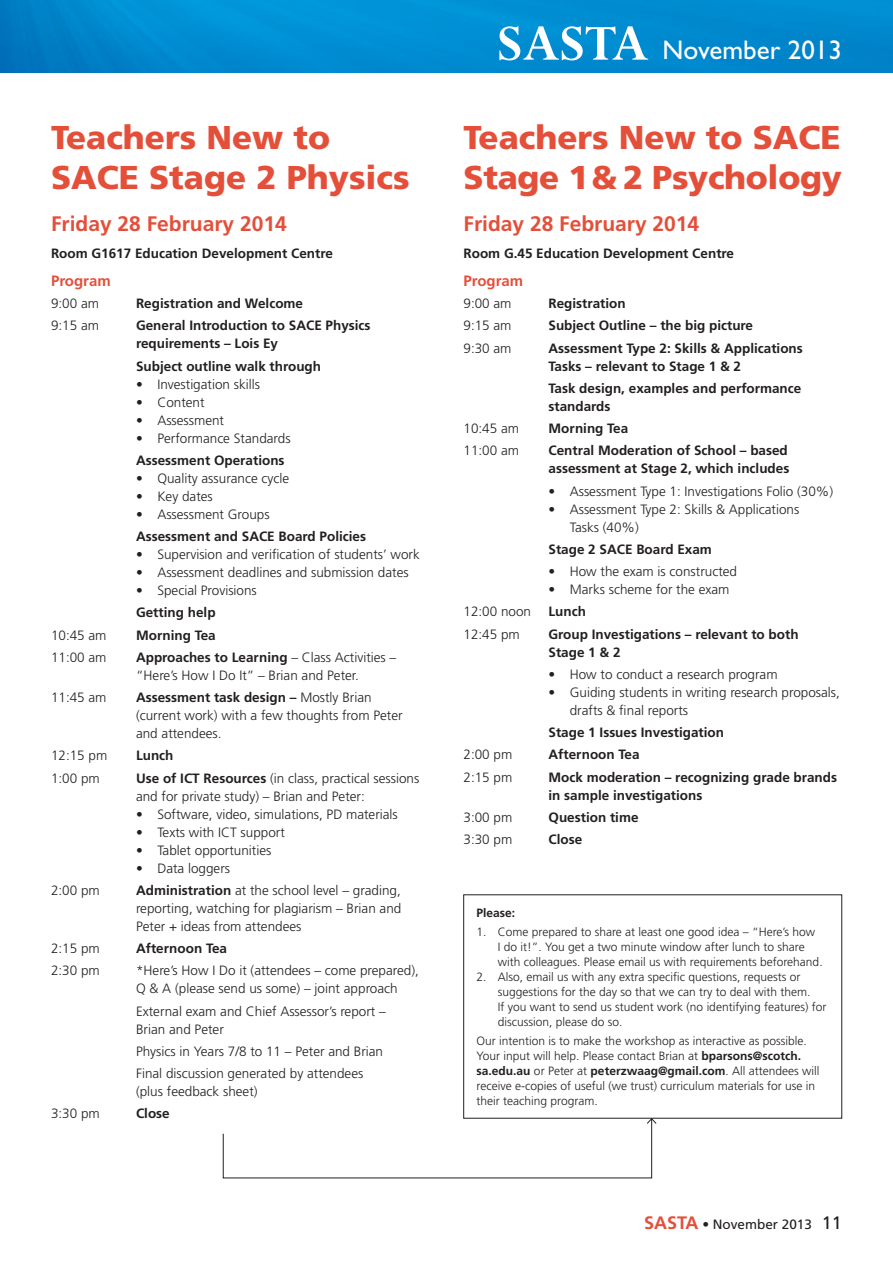
<style>
.page{position:relative;width:893px;height:1263px;background:#fff}
.page>*{position:absolute;margin:0;border:0;box-sizing:border-box;transform-origin:0 0}
.t1{font:900 33px/39.6px "Frutiger";color:#e44f3a}
.t2{font:27px "Gill Sans";color:#fff}
.t3{font:700 21px "Frutiger";color:#e44f3a}
.t4{font:700 15px "Frutiger";color:#e44f3a}
.t5{font:300 13.5px/18px "Frutiger";color:#231f20}
.t6{font:700 13.5px/18px "Frutiger";color:#231f20}
.t7{font:13.5px "Frutiger";color:#231f20}
.t8{font:300 12px/15px "Frutiger";color:#231f20}
.t9{font:700 12px "Frutiger";color:#231f20}
.s1{font-weight:700}
.s2{font-weight:700;font-size:18px;color:#e44f3a}
.s3{font-size:18px}
</style>
<div class="page">
<img style="left:0;top:0;width:893px;height:72px">
<svg style="left:499px;top:26px;width:149px;height:34px"></svg>
<svg style="left:223px;top:1118px;width:434px;height:60px"></svg>
<h1 class="t1" style="left:51px;top:118px;width:360px">Teachers New to<br>SACE Stage 2 Physics</h1>
<h3 class="t3" style="left:51px;top:212px;width:237px">Friday 28 February 2014</h3>
<p class="t6" style="left:51px;top:244px;width:283px">Room G1617 Education Development Centre</p>
<p class="t4" style="left:51px;top:272px;width:61px">Program</p>
<p class="t5" style="left:51px;top:295px;width:50px">9:00 am</p>
<p class="t6" style="left:136px;top:294px;width:169px">Registration and Welcome</p>
<p class="t5" style="left:51px;top:317px;width:50px">9:15 am</p>
<p class="t6" style="left:136px;top:317px;width:236px">General Introduction to SACE Physics requirements – Lois Ey</p>
<p class="t6" style="left:136px;top:357px;width:187px">Subject outline walk through</p>
<p class="t5" style="left:136px;top:375px;width:126px">• Investigation skills</p>
<p class="t5" style="left:136px;top:393px;width:70px">• Content</p>
<p class="t5" style="left:136px;top:411px;width:90px">• Assessment</p>
<p class="t5" style="left:136px;top:429px;width:156px">• Performance Standards</p>
<p class="t6" style="left:136px;top:451px;width:150px">Assessment Operations</p>
<p class="t5" style="left:136px;top:469px;width:155px">• Quality assurance cycle</p>
<p class="t5" style="left:136px;top:487px;width:78px">• Key dates</p>
<p class="t5" style="left:136px;top:505px;width:135px">• Assessment Groups</p>
<p class="t6" style="left:136px;top:527px;width:232px">Assessment and SACE Board Policies</p>
<p class="t5" style="left:136px;top:546px;width:285px">• Supervision and verification of students’ work</p>
<p class="t5" style="left:136px;top:564px;width:274px">• Assessment deadlines and submission dates</p>
<p class="t5" style="left:136px;top:582px;width:122px">• Special Provisions</p>
<p class="t6" style="left:136px;top:604px;width:81px">Getting help</p>
<p class="t5" style="left:51px;top:626px;width:57px">10:45 am</p>
<p class="t6" style="left:136px;top:626px;width:81px">Morning Tea</p>
<p class="t5" style="left:51px;top:648px;width:57px">11:00 am</p>
<p class="t5" style="left:136px;top:648px;width:262px"><span class="s1">Approaches to Learning</span> – Class Activities – “Here’s How I Do It” – Brian and Peter.</p>
<p class="t5" style="left:51px;top:688px;width:57px">11:45 am</p>
<p class="t5" style="left:136px;top:688px;width:268px"><span class="s1">Assessment task design –</span> Mostly Brian (current work) with a few thoughts from Peter and attendees.</p>
<p class="t5" style="left:51px;top:747px;width:58px">12:15 pm</p>
<p class="t6" style="left:136px;top:747px;width:39px">Lunch</p>
<p class="t5" style="left:51px;top:769px;width:50px">1:00 pm</p>
<p class="t5" style="left:136px;top:769px;width:285px"><span class="s1">Use of ICT Resources</span> (in class, practical sessions and for private study) – Brian and Peter:</p>
<p class="t5" style="left:136px;top:805px;width:263px">• Software, video, simulations, PD materials</p>
<p class="t5" style="left:136px;top:823px;width:150px">• Texts with ICT support</p>
<p class="t5" style="left:136px;top:841px;width:137px">• Tablet opportunities</p>
<p class="t5" style="left:136px;top:859px;width:96px">• Data loggers</p>
<p class="t5" style="left:51px;top:881px;width:50px">2:00 pm</p>
<p class="t5" style="left:136px;top:881px;width:267px;text-align:justify"><span class="s1">Administration</span> at the school level – grading, reporting, watching for plagiarism – Brian and Peter + ideas from attendees</p>
<p class="t5" style="left:51px;top:939px;width:50px">2:15 pm</p>
<p class="t6" style="left:136px;top:939px;width:93px">Afternoon Tea</p>
<p class="t5" style="left:51px;top:962px;width:50px">2:30 pm</p>
<p class="t5" style="left:136px;top:962px;width:284px">*Here’s How I Do it (attendees – come prepared),<br>Q &amp; A (please send us some) – joint approach</p>
<p class="t5" style="left:136px;top:1002px;width:251px">External exam and Chief Assessor’s report –<br>Brian and Peter</p>
<p class="t5" style="left:136px;top:1040px;width:249px;line-height:22.2px">Physics in Years 7/8 to 11 – Peter and Brian<br>Final discussion generated by attendees</p>
<p class="t5" style="left:136px;top:1082px;width:123px">(plus feedback sheet)</p>
<p class="t5" style="left:51px;top:1105px;width:50px">3:30 pm</p>
<p class="t6" style="left:136px;top:1105px;width:35px">Close</p>
<h2 class="t2" style="left:662px;top:35px;width:181px">November 2013</h2>
<h1 class="t1" style="left:463px;top:118px;width:380px">Teachers New to SACE<br>Stage 1 &amp; 2 Psychology</h1>
<h3 class="t3" style="left:463px;top:212px;width:237px">Friday 28 February 2014</h3>
<p class="t6" style="left:463px;top:244px;width:272px">Room G.45 Education Development Centre</p>
<p class="t4" style="left:463px;top:272px;width:61px">Program</p>
<p class="t5" style="left:463px;top:295px;width:50px">9:00 am</p>
<p class="t6" style="left:549px;top:294px;width:79px">Registration</p>
<p class="t5" style="left:463px;top:317px;width:50px">9:15 am</p>
<p class="t6" style="left:549px;top:317px;width:206px">Subject Outline – the big picture</p>
<p class="t5" style="left:463px;top:339px;width:50px">9:30 am</p>
<p class="t6" style="left:549px;top:339px;width:256px">Assessment Type 2: Skills &amp; Applications<br>Tasks – relevant to Stage 1 &amp; 2</p>
<p class="t6" style="left:549px;top:379px;width:254px">Task design, examples and performance standards</p>
<p class="t5" style="left:463px;top:420px;width:57px">10:45 am</p>
<p class="t6" style="left:549px;top:419px;width:81px">Morning Tea</p>
<p class="t5" style="left:463px;top:442px;width:57px">11:00 am</p>
<p class="t6" style="left:549px;top:442px;width:242px">Central Moderation of School – based assessment at Stage 2, which includes</p>
<p class="t5" style="left:549px;top:482px;width:286px">• Assessment Type 1: Investigations Folio (30%)</p>
<p class="t5" style="left:570px;top:500px;width:231px;text-indent:-21px">• Assessment Type 2: Skills &amp; Applications<br>Tasks (40%)</p>
<p class="t6" style="left:549px;top:540px;width:165px">Stage 2 SACE Board Exam</p>
<p class="t5" style="left:549px;top:563px;width:190px">• How the exam is constructed</p>
<p class="t5" style="left:549px;top:581px;width:183px">• Marks scheme for the exam</p>
<p class="t5" style="left:463px;top:603px;width:69px">12:00 noon</p>
<p class="t6" style="left:549px;top:603px;width:39px">Lunch</p>
<p class="t5" style="left:463px;top:625px;width:58px">12:45 pm</p>
<p class="t6" style="left:549px;top:625px;width:252px">Group Investigations – relevant to both<br>Stage 1 &amp; 2</p>
<p class="t5" style="left:549px;top:665px;width:231px">• How to conduct a research program</p>
<p class="t5" style="left:570px;top:683px;width:272px;text-indent:-21px">• Guiding students in writing research proposals, drafts &amp; final reports</p>
<p class="t6" style="left:549px;top:723px;width:177px">Stage 1 Issues Investigation</p>
<p class="t5" style="left:463px;top:746px;width:50px">2:00 pm</p>
<p class="t6" style="left:549px;top:746px;width:93px">Afternoon Tea</p>
<p class="t5" style="left:463px;top:768px;width:50px">2:15 pm</p>
<p class="t6" style="left:549px;top:768px;width:290px">Mock moderation – recognizing grade brands in sample investigations</p>
<p class="t5" style="left:463px;top:808px;width:50px">3:00 pm</p>
<p class="t6" style="left:549px;top:808px;width:92px">Question time</p>
<p class="t5" style="left:463px;top:830px;width:50px">3:30 pm</p>
<p class="t6" style="left:549px;top:830px;width:35px">Close</p>
<p class="t9" style="left:477px;top:905px;width:40px">Please:</p>
<p class="t8" style="left:498px;top:924px;width:326px;text-indent:-21px">1. Come prepared to share at least one good idea – “Here’s how<br>I do it!”. You get a two minute window after lunch to share with colleagues. Please email us with requirements beforehand.</p>
<p class="t8" style="left:498px;top:969px;width:330px;text-indent:-21px">2. Also, email us with any extra specific questions, requests or suggestions for the day so that we can try to deal with them.<br>If you want to send us student work (no identifying features) for discussion, please do so.</p>
<p class="t8" style="left:477px;top:1034px;width:344px">Our intention is to make the workshop as interactive as possible.<br>Your input will help. Please contact Brian at <span class="s1">bparsons@scotch. sa.edu.au</span> or Peter at <span class="s1">peterzwaag@gmail.com</span>. All attendees will receive e-copies of useful (we trust) curriculum materials for use in their teaching program.</p>
<p class="t7" style="left:644px;top:1216px;width:199px"><span class="s2">SASTA</span> • November 2013 <span class="s3">11</span></p>
</div>
